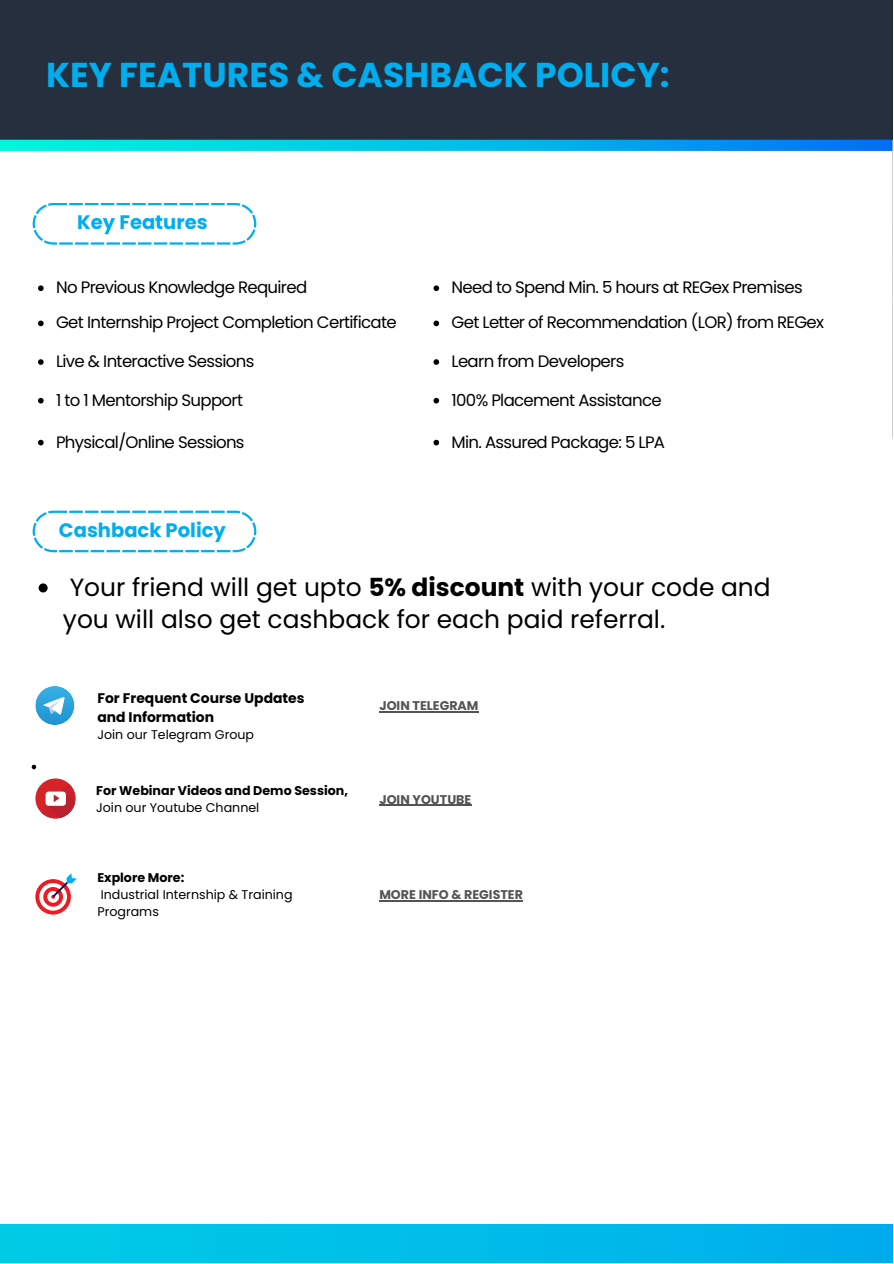
<style>
.page{position:relative;width:894px;height:1264px;background:#fff}
.page>*{position:absolute;margin:0;border:0;box-sizing:border-box;transform-origin:0 0}
.t1{font:700 34.5px "Poppins";color:#00adee}
.t2{font:24.9px/32.7px "Poppins";color:#000}
.t3{font:700 19.5px "Poppins";color:#00adee}
.t4{font:16.5px "Poppins";letter-spacing:-.04em;color:#000}
.t5{font:700 13.95px/19.2px "Poppins";color:#000}
.t6{font:700 12.6px/16.8px "Poppins";color:#000}
.t7{font:12.6px/16.8px "Poppins";color:#000}
.t8{font:700 12.6px "Poppins";color:#545454}
.s1{font-weight:700}
.s2{font-weight:400}
</style>
<div class="page">
<svg style="left:32px;top:764px;width:4px;height:5px"></svg>
<svg style="left:0;top:1224px;width:893px;height:39px;background:#00bce9"></svg>
<div style="left:0;top:0;width:893px;height:439px;background:#252f3e"></div>
<div style="left:0;top:140px;width:893px;height:409px;background:#fff"></div>
<svg style="left:0;top:140px;width:893px;height:11px;background:#01bae8"></svg>
<svg style="left:35px;top:778px;width:40px;height:40px"></svg>
<svg style="left:41px;top:784px;width:35px;height:35px"></svg>
<svg style="left:35px;top:686px;width:39px;height:39px"></svg>
<svg style="left:43px;top:697px;width:22px;height:17px"></svg>
<svg style="left:35px;top:873px;width:42px;height:41px"></svg>
<svg style="left:33px;top:510px;width:223px;height:42px"></svg>
<svg style="left:33px;top:203px;width:223px;height:42px"></svg>
<svg style="left:39px;top:583px;width:9px;height:9px"></svg>
<hr style="left:379px;top:804px;width:92px;height:2px;background:#545454">
<hr style="left:379px;top:711px;width:99px;height:1px;background:#545454">
<svg style="left:38px;top:285px;width:6px;height:6px"></svg>
<svg style="left:433px;top:285px;width:6px;height:6px"></svg>
<svg style="left:38px;top:320px;width:6px;height:6px"></svg>
<svg style="left:433px;top:320px;width:6px;height:6px"></svg>
<svg style="left:38px;top:359px;width:6px;height:6px"></svg>
<svg style="left:433px;top:359px;width:6px;height:6px"></svg>
<svg style="left:38px;top:398px;width:6px;height:5px"></svg>
<svg style="left:433px;top:398px;width:6px;height:5px"></svg>
<svg style="left:38px;top:440px;width:6px;height:5px"></svg>
<svg style="left:433px;top:440px;width:6px;height:5px"></svg>
<hr style="left:379px;top:900px;width:144px;height:1px;background:#545454">
<p class="t1" style="left:46px;top:50px;width:625px">KEY FEATURES &amp; CASHBACK POLICY:</p>
<p class="t3" style="left:77px;top:208px;width:132px">Key Features</p>
<p class="t4" style="left:56px;top:276px;width:253px">No Previous Knowledge Required</p>
<p class="t4" style="left:451px;top:276px;width:352px">Need to Spend Min. 5 hours at REGex Premises</p>
<h4 class="t4" style="left:56px;top:311px;width:342px">Get Internship Project Completion Certificate</h4>
<p class="t4" style="left:451px;top:311px;width:374px">Get Letter of Recommendation (LOR) from REGex</p>
<p class="t4" style="left:56px;top:350px;width:200px">Live &amp; Interactive Sessions</p>
<p class="t4" style="left:451px;top:350px;width:174px">Learn from Developers</p>
<p class="t4" style="left:56px;top:388px;width:188px">1 to 1 Mentorship Support</p>
<h6 class="t4" style="left:451px;top:388px;width:212px">100% Placement Assistance</h6>
<p class="t4" style="left:56px;top:430px;width:190px">Physical/Online Sessions</p>
<p class="t4" style="left:451px;top:430px;width:215px">Min. Assured Package: 5 LPA</p>
<p class="t3" style="left:59px;top:516px;width:168px">Cashback Policy</p>
<h4 class="t2" style="left:63px;top:570px;width:709px">Your friend will get upto <span class="s1">5% discount</span> with your code and you will also get cashback for each paid referral.</h4>
<p class="t5" style="left:97px;top:688px;width:208px">For Frequent Course Updates and Information</p>
<p class="t7" style="left:97px;top:726px;width:158px">Join our Telegram Group</p>
<p class="t8" style="left:379px;top:697px;width:101px">JOIN TELEGRAM</p>
<h5 class="t6" style="left:96px;top:782px;width:253px">For Webinar Videos and Demo Session,<br><span class="s2">Join our Youtube Channel</span></h5>
<p class="t8" style="left:379px;top:790px;width:93px">JOIN YOUTUBE</p>
<p class="t6" style="left:97px;top:869px;width:88px">Explore More:</p>
<p class="t7" style="left:97px;top:886px;width:197px">Industrial Internship &amp; Training<br>Programs</p>
<p class="t8" style="left:379px;top:885px;width:145px">MORE INFO &amp; REGISTER</p>
</div>
